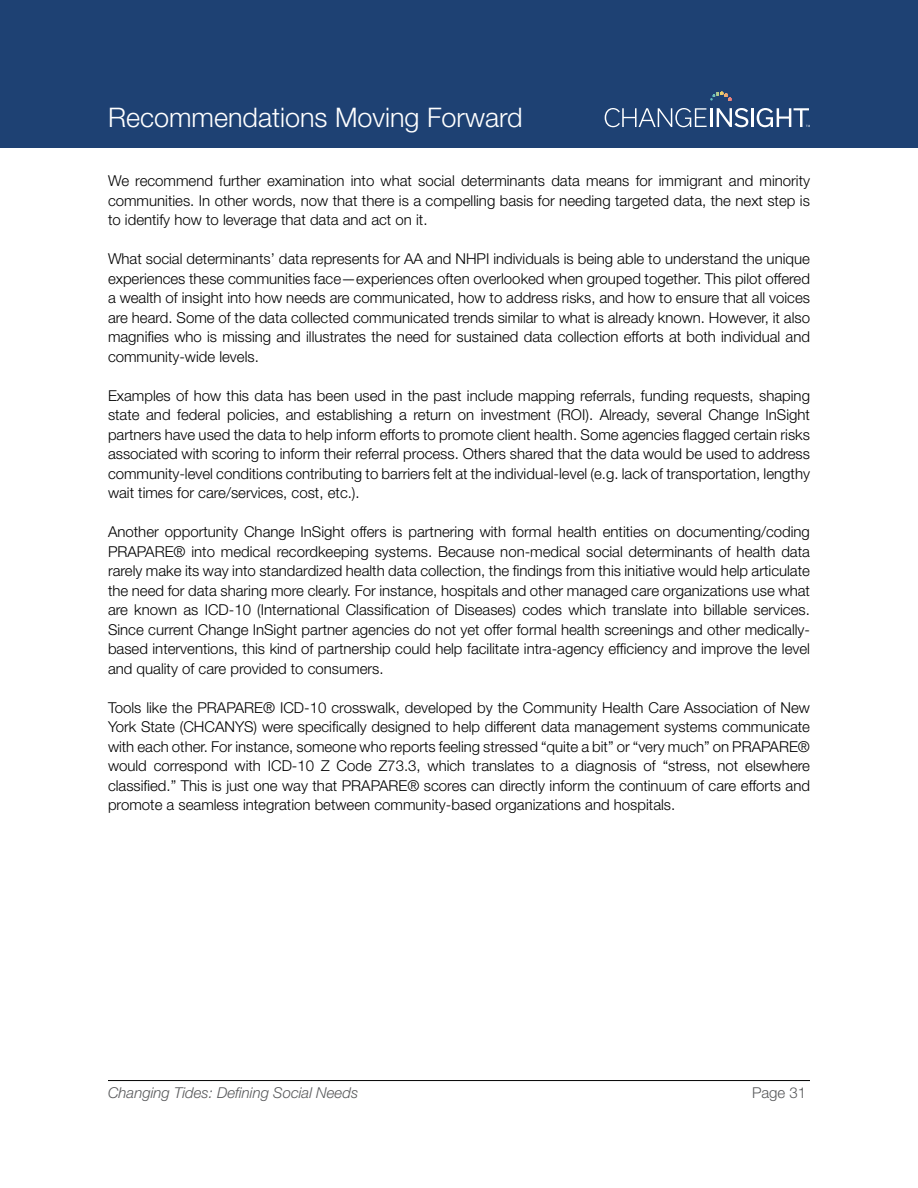
<style>
.page{position:relative;width:918px;height:1188px;background:#fff}
.page>*{position:absolute;margin:0;border:0;box-sizing:border-box;transform-origin:0 0}
.t1{font:300 27px "Helvetica Neue LT Std";color:#fff}
.t2{font:300 15px/19.5px "Helvetica Neue LT Std";color:#000;text-align:justify}
.t3{font:italic 300 15px "Helvetica Neue LT Std";color:#58595b}
.t4{font:300 15px "Helvetica Neue LT Std";color:#58595b}
</style>
<div class="page">
<hr style="left:108px;top:1080px;width:702px;height:1px;background:#000">
<div style="left:0;top:0;width:918px;height:148px;background:#1e4173"></div>
<svg style="left:721px;top:92px;width:11px;height:9px"></svg>
<svg style="left:605px;top:108px;width:102px;height:19px"></svg>
<hr style="left:710px;top:108px;width:3px;height:19px;background:#fff">
<svg style="left:717px;top:108px;width:31px;height:19px"></svg>
<hr style="left:751px;top:108px;width:3px;height:19px;background:#fff">
<svg style="left:757px;top:108px;width:53px;height:19px"></svg>
<h1 class="t1" style="left:108px;top:101px;width:416px">Recommendations Moving Forward</h1>
<p class="t2" style="left:108px;top:171px;width:704px">We recommend further examination into what social determinants data means for immigrant and minority communities. In other words, now that there is a compelling basis for needing targeted data, the next step is to identify how to leverage that data and act on it.</p>
<p class="t2" style="left:108px;top:249px;width:704px">What social determinants’ data represents for AA and NHPI individuals is being able to understand the unique experiences these communities face—experiences often overlooked when grouped together. This pilot offered a wealth of insight into how needs are communicated, how to address risks, and how to ensure that all voices are heard. Some of the data collected communicated trends similar to what is already known. However, it also magnifies who is missing and illustrates the need for sustained data collection efforts at both individual and community-wide levels.</p>
<p class="t2" style="left:108px;top:385px;width:704px">Examples of how this data has been used in the past include mapping referrals, funding requests, shaping state and federal policies, and establishing a return on investment (ROI). Already, several Change InSight partners have used the data to help inform efforts to promote client health. Some agencies flagged certain risks associated with scoring to inform their referral process. Others shared that the data would be used to address community-level conditions contributing to barriers felt at the individual-level (e.g. lack of transportation, lengthy wait times for care/services, cost, etc.).</p>
<p class="t2" style="left:108px;top:522px;width:704px">Another opportunity Change InSight offers is partnering with formal health entities on documenting/coding PRAPARE® into medical recordkeeping systems. Because non-medical social determinants of health data rarely make its way into standardized health data collection, the findings from this initiative would help articulate the need for data sharing more clearly. For instance, hospitals and other managed care organizations use what are known as ICD-10 (International Classification of Diseases) codes which translate into billable services.<br>Since current Change InSight partner agencies do not yet offer formal health screenings and other medically&shy;based interventions, this kind of partnership could help facilitate intra-agency efficiency and improve the level and quality of care provided to consumers.</p>
<p class="t2" style="left:108px;top:697px;width:704px">Tools like the PRAPARE® ICD-10 crosswalk, developed by the Community Health Care Association of New York State (CHCANYS) were specifically designed to help different data management systems communicate with each other. For instance, someone who reports feeling stressed “quite a bit” or “very much” on PRAPARE® would correspond with ICD-10 Z Code Z73.3, which translates to a diagnosis of “stress, not elsewhere classified.” This is just one way that PRAPARE® scores can directly inform the continuum of care efforts and promote a seamless integration between community-based organizations and hospitals.</p>
<p class="t3" style="left:108px;top:1084px;width:252px">Changing Tides: Defining Social Needs</p>
<p class="t4" style="left:752px;top:1084px;width:56px">Page 31</p>
</div>
